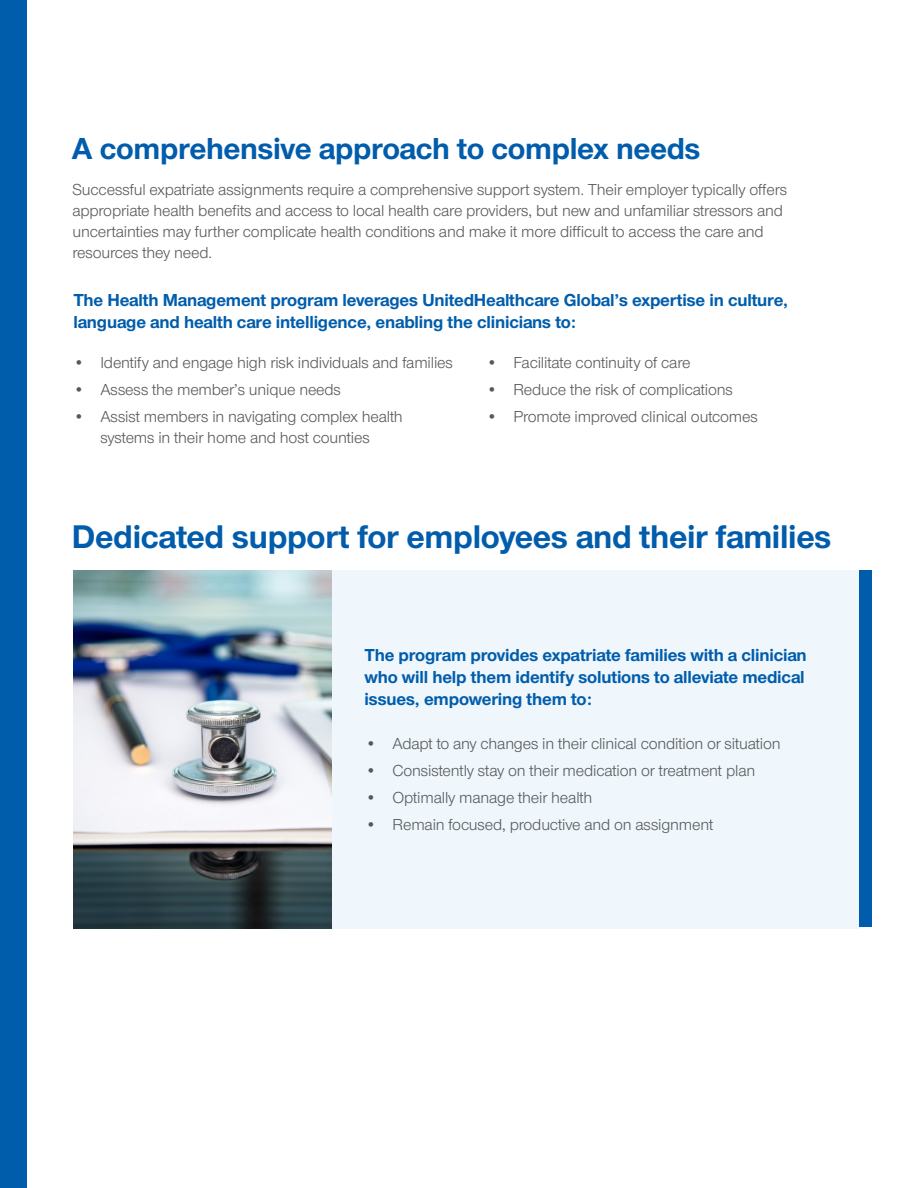
<style>
.page{position:relative;width:918px;height:1188px;background:#fff}
.page>*{position:absolute;margin:0;border:0;box-sizing:border-box;transform-origin:0 0}
.t1{font:700 34.05px "UHC Sans";letter-spacing:-.01em;color:#015dac}
.t2{font:700 31.5px "UHC Sans";letter-spacing:-.01em;color:#015dac}
.t3{font:700 18px/22px "UHC Sans";letter-spacing:-.01em;color:#015dac}
.t4{font:16.5px/21px "UHC Sans";letter-spacing:-.01em;color:#57585a;text-align:center}
</style>
<div class="page">
<div style="left:0;top:0;width:27px;height:1188px;background:#015dac"></div>
<div style="left:272px;top:570px;width:589px;height:358px;background:#eff7fc"></div>
<img style="left:73px;top:570px;width:259px;height:358px">
<div style="left:859px;top:570px;width:13px;height:357px;background:#015dac"></div>
<h2 class="t2" style="left:72px;top:127px;width:630px">A comprehensive approach to complex needs</h2>
<p class="t4" style="left:72px;top:178px;width:716px;text-align:left">Successful expatriate assignments require a comprehensive support system. Their employer typically offers appropriate health benefits and access to local health care providers, but new and unfamiliar stressors and uncertainties may further complicate health conditions and make it more difficult to access the care and resources they need.</p>
<p class="t3" style="left:73px;top:288px;width:716px">The Health Management program leverages UnitedHealthcare Global’s expertise in culture, language and health care intelligence, enabling the clinicians to:</p>
<p class="t4" style="left:73px;top:352px;width:381px">• Identify and engage high risk individuals and families</p>
<p class="t4" style="left:73px;top:379px;width:269px">• Assess the member’s unique needs</p>
<p class="t4" style="left:73px;top:406px;width:331px">• Assist members in navigating complex health systems in their home and host counties</p>
<p class="t4" style="left:486px;top:352px;width:206px">• Facilitate continuity of care</p>
<p class="t4" style="left:486px;top:379px;width:248px">• Reduce the risk of complications</p>
<p class="t4" style="left:486px;top:406px;width:273px">• Promote improved clinical outcomes</p>
<h1 class="t1" style="left:72px;top:513px;width:761px">Dedicated support for employees and their families</h1>
<p class="t3" style="left:364px;top:643px;width:444px;text-align:justify">The program provides expatriate families with a clinician who will help them identify solutions to alleviate medical issues, empowering them to:</p>
<p class="t4" style="left:366px;top:732px;width:417px">• Adapt to any changes in their clinical condition or situation</p>
<p class="t4" style="left:366px;top:759px;width:391px">• Consistently stay on their medication or treatment plan</p>
<p class="t4" style="left:366px;top:786px;width:228px">• Optimally manage their health</p>
<p class="t4" style="left:366px;top:813px;width:349px">• Remain focused, productive and on assignment</p>
</div>
